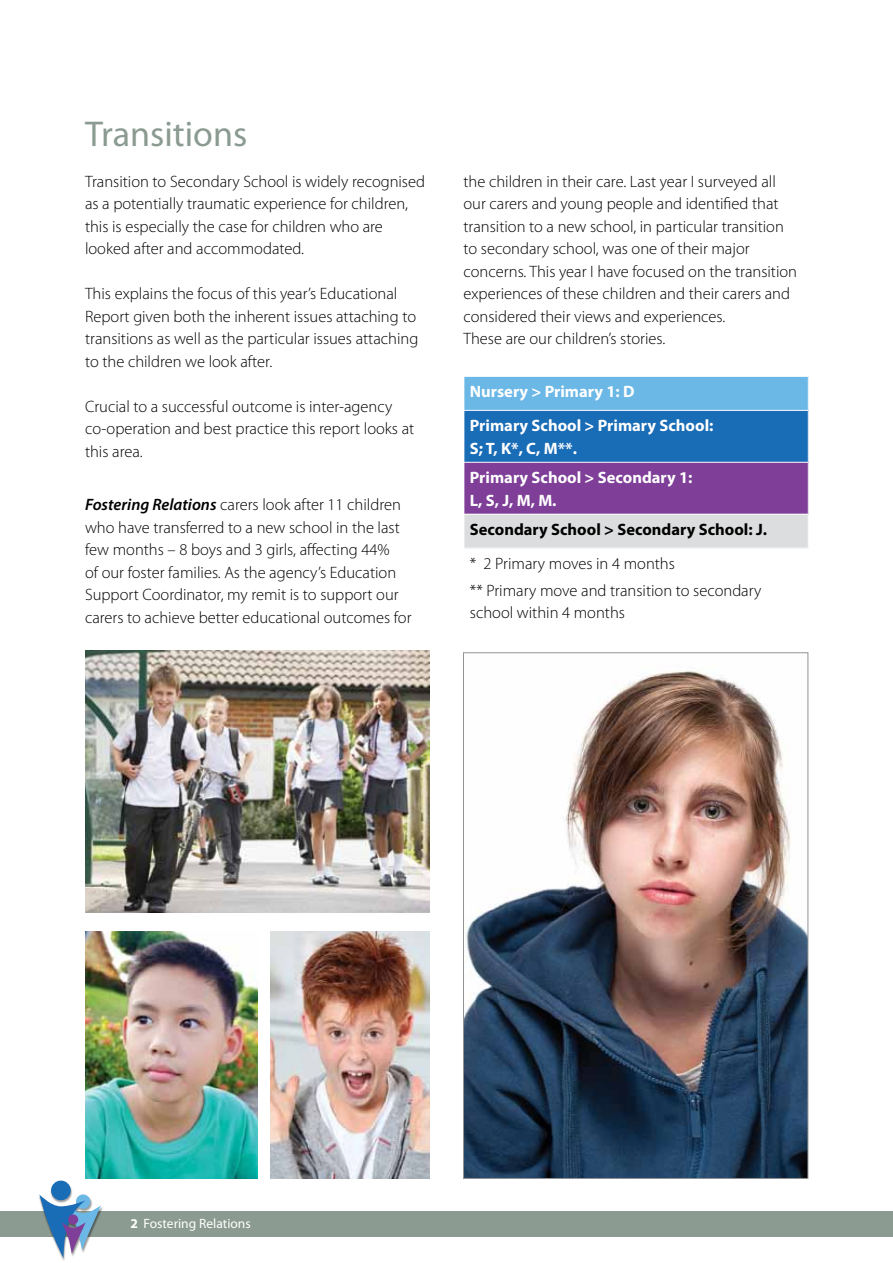
<style>
.page{position:relative;width:893px;height:1263px;background:#fff}
.page>*{position:absolute;margin:0;border:0;box-sizing:border-box;transform-origin:0 0}
.t1{font:36px "Myriad Pro";color:#8b9b92}
.t2{font:300 16.5px/22.5px "Myriad Pro";color:#000}
.t3{font:700 16.5px/34px "Myriad Pro";color:#fff}
.t4{font:700 16.5px "Myriad Pro";color:#000}
.t5{font:13.5px "Myriad Pro";color:#fff}
.s1{font-weight:600;font-style:italic}
.s2{font-weight:700}
</style>
<div class="page">
<div style="left:0;top:1211px;width:893px;height:26px;background:#8b9b92"></div>
<div style="left:39px;top:1181px;width:64px;height:80px;background:#000;opacity:.39"></div>
<div style="left:51px;top:1180px;width:20px;height:20px;background:#196cb6;border-radius:50%"></div>
<svg style="left:39px;top:1194px;width:62px;height:64px"></svg>
<div style="left:68px;top:1214px;width:10px;height:10px;background:#7f3f98;border-radius:50%"></div>
<img style="left:86px;top:650px;width:344px;height:263px">
<img style="left:465px;top:670px;width:341px;height:507px">
<div style="left:464px;top:376px;width:344px;height:34px;background:#6bb7e6"></div>
<div style="left:464px;top:410px;width:344px;height:52px;background:#196cb6"></div>
<div style="left:464px;top:462px;width:344px;height:52px;background:#7f3f98"></div>
<div style="left:464px;top:514px;width:344px;height:34px;background:#dcddde"></div>
<hr style="left:463px;top:376px;width:346px;height:1px;background:#fff">
<hr style="left:463px;top:410px;width:346px;height:1px;background:#fff">
<hr style="left:463px;top:462px;width:346px;height:1px;background:#fff">
<hr style="left:463px;top:514px;width:346px;height:1px;background:#fff">
<img style="left:85px;top:931px;width:172px;height:247px">
<img style="left:270px;top:931px;width:159px;height:247px">
<h1 class="t1" style="left:85px;top:112px;width:164px">Transitions</h1>
<p class="t2" style="left:85px;top:170px;width:342px">Transition to Secondary School is widely recognised as a potentially traumatic experience for children, this is especially the case for children who are looked after and accommodated.</p>
<p class="t2" style="left:85px;top:283px;width:335px">This explains the focus of this year’s Educational Report given both the inherent issues attaching to transitions as well as the particular issues attaching to the children we look after.</p>
<p class="t2" style="left:85px;top:395px;width:331px">Crucial to a successful outcome is inter-agency co-operation and best practice this report looks at this area.</p>
<p class="t2" style="left:85px;top:494px;width:328px"><span class="s1">Fostering Relations</span> carers look after 11 children who have transferred to a new school in the last few months – 8 boys and 3 girls, affecting 44%<br>of our foster families. As the agency’s Education Support Coordinator, my remit is to support our carers to achieve better educational outcomes for</p>
<p class="t2" style="left:463px;top:170px;width:335px">the children in their care. Last year I surveyed all our carers and young people and identified that transition to a new school, in particular transition to secondary school, was one of their major concerns. This year I have focused on the transition experiences of these children and their carers and considered their views and experiences.<br>These are our children’s stories.</p>
<p class="t3" style="left:470px;top:374px;width:245px">Nursery &gt; Primary 1: D<br>Primary School &gt; Primary School:</p>
<p class="t3" style="left:470px;top:433px;width:224px;line-height:29.4px">S; T, K*, C, M**.<br>Primary School &gt; Secondary 1:</p>
<p class="t3" style="left:470px;top:482px;width:88px">L, S, J, M, M.</p>
<p class="t4" style="left:470px;top:519px;width:299px">Secondary School &gt; Secondary School: J.</p>
<p class="t2" style="left:470px;top:550px;width:293px;line-height:26.7px">* 2 Primary moves in 4 months<br>** Primary move and transition to secondary</p>
<p class="t2" style="left:470px;top:602px;width:157px">school within 4 months</p>
<p class="t5" style="left:130px;top:1215px;width:122px"><span class="s2">2</span> Fostering Relations</p>
</div>
